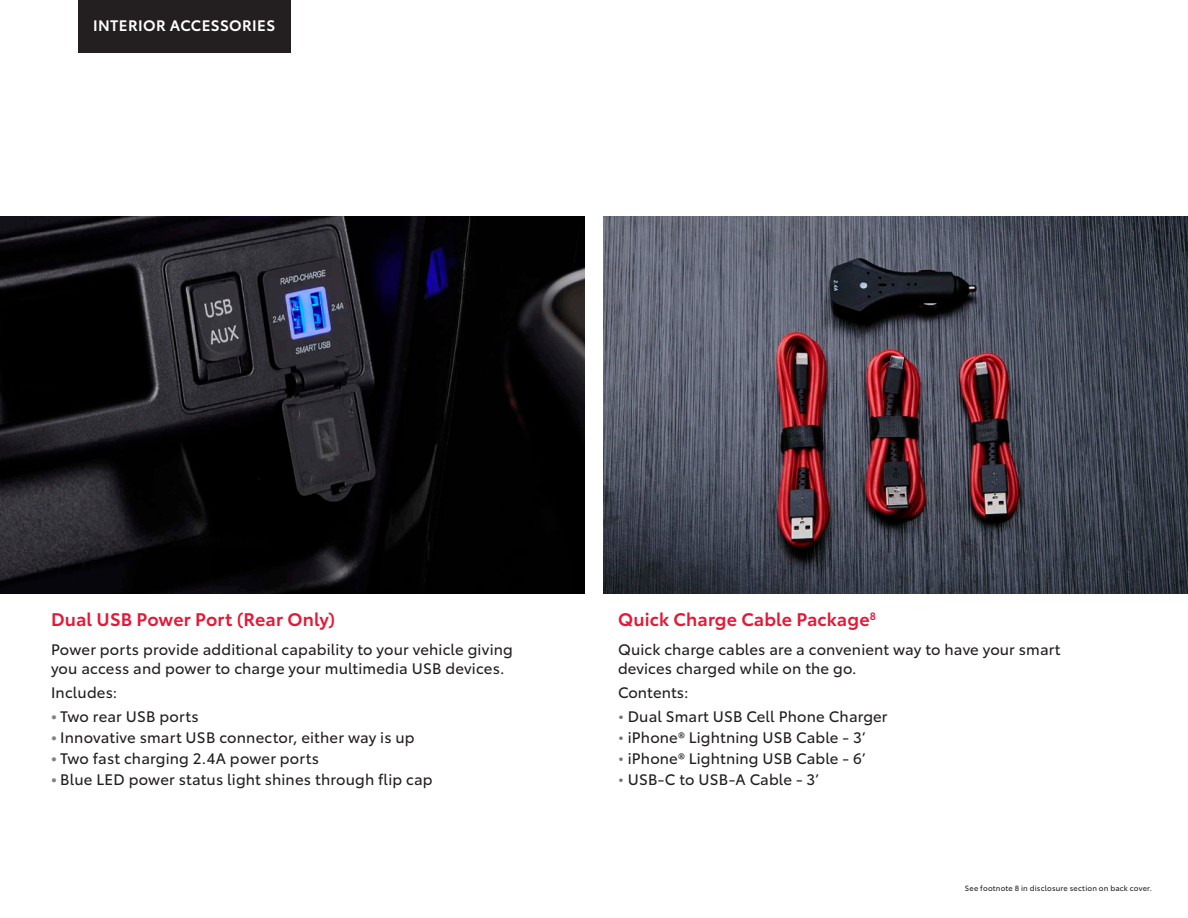
<style>
.page{position:relative;width:1188px;height:918px;background:#fff}
.page>*{position:absolute;margin:0;border:0;box-sizing:border-box;transform-origin:0 0}
._2019_Product_Name_1{font:600 18px "Toyota Type";letter-spacing:.01em;color:#e51836}
._2019_Body_Copy_Bull{font:15px "Toyota Type";letter-spacing:.01em;color:#231f20}
._2019_Body_Copy_10_1{font:15px/19.5px "Toyota Type";letter-spacing:.01em;color:#231f20}
._2019_BODY_COPY_Bull{font:15px "Toyota Type";letter-spacing:.01em;color:#231f20}
._2019_BODY_COPY{font:15px/19.5px "Toyota Type";letter-spacing:.01em;color:#231f20}
.t1{font:600 15px "Toyota Type";letter-spacing:.025em;color:#fff}
._2019_Disclaimer_Cop{font:7.5px "Toyota Type";letter-spacing:.025em;color:#231f20}
.s1{font-weight:700;color:#808285}
.s2{color:#717074}
</style>
<div class="page">
<img style="left:603px;top:216px;width:585px;height:378px">
<div style="left:78px;top:0;width:212px;height:52px;background:#231f20"></div>
<img style="left:0;top:216px;width:585px;height:378px">
<p class="t1" style="left:93px;top:14px;width:184px">INTERIOR ACCESSORIES</p>
<p class="_2019_Product_Name_1" style="left:51px;top:606px;width:286px">Dual USB Power Port (Rear Only)</p>
<p class="_2019_Body_Copy_10_1" style="left:51px;top:638px;width:463px">Power ports provide additional capability to your vehicle giving you access and power to charge your multimedia USB devices.</p>
<p class="_2019_Body_Copy_10_1" style="left:51px;top:682px;width:68px">Includes:</p>
<p class="_2019_Body_Copy_Bull" style="left:51px;top:706px;width:149px"><span class="s1">•</span> Two rear USB ports</p>
<p class="_2019_Body_Copy_Bull" style="left:51px;top:727px;width:365px"><span class="s1">•</span> Innovative smart USB connector, either way is up</p>
<p class="_2019_Body_Copy_Bull" style="left:51px;top:748px;width:270px"><span class="s1">•</span> Two fast charging 2.4A power ports</p>
<p class="_2019_Body_Copy_Bull" style="left:51px;top:769px;width:383px"><span class="s1">•</span> Blue LED power status light shines through flip cap</p>
<p class="_2019_Product_Name_1" style="left:618px;top:606px;width:260px">Quick Charge Cable Package<sup>8</sup></p>
<p class="_2019_BODY_COPY" style="left:618px;top:638px;width:444px">Quick charge cables are a convenient way to have your smart devices charged while on the go.</p>
<p class="_2019_BODY_COPY_Bull" style="left:618px;top:682px;width:72px">Contents:</p>
<p class="_2019_BODY_COPY_Bull" style="left:618px;top:706px;width:271px"><span class="s2">•</span> Dual Smart USB Cell Phone Charger</p>
<p class="_2019_BODY_COPY_Bull" style="left:618px;top:727px;width:249px"><span class="s2">•</span> iPhone® Lightning USB Cable - 3’</p>
<p class="_2019_BODY_COPY_Bull" style="left:618px;top:748px;width:249px"><span class="s2">•</span> iPhone® Lightning USB Cable - 6’</p>
<p class="_2019_BODY_COPY_Bull" style="left:618px;top:769px;width:203px"><span class="s2">•</span> USB-C to USB-A Cable - 3’</p>
<p class="_2019_Disclaimer_Cop" style="left:965px;top:883px;width:189px">See footnote 8 in disclosure section on back cover.</p>
</div>
